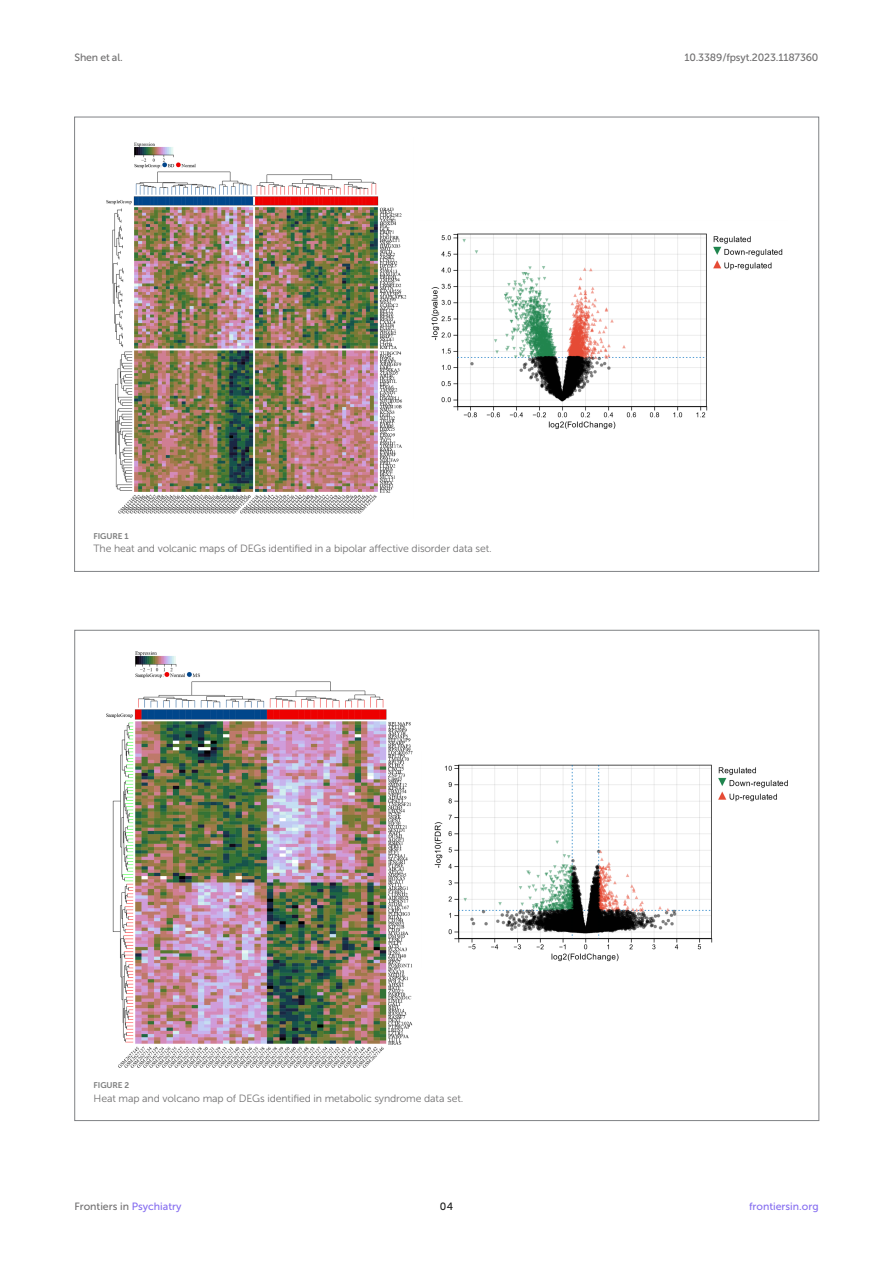
<style>
.page{position:relative;width:893px;height:1263px;background:#fff}
.page>*{position:absolute;margin:0;border:0;box-sizing:border-box;transform-origin:0 0}
.FIG_LEG{font:10.5px "Museo Sans 300";letter-spacing:-.01em;color:#706f70}
.t1{font:10.5px "Museo Sans 500";letter-spacing:-.015em;color:#706f70}
.t2{font:10.5px "Museo Sans 500";color:#856df0}
.t3{font:10.5px "Museo Sans 500";color:#1b1c1b}
.FIG_HD{font:8.25px "Museo Sans 700";letter-spacing:-.01em;color:#7e7f7f}
.s1{color:#856df0}
</style>
<div class="page">
<img style="left:106px;top:142px;width:677px;height:372px">
<img style="left:106px;top:651px;width:682px;height:417px">
<p class="t1" style="left:74px;top:51px;width:50px">Shen et al.</p>
<p class="t1" style="left:684px;top:51px;width:136px">10.3389/fpsyt.2023.1187360</p>
<p class="FIG_HD" style="left:94px;top:531px;width:37px">FIGURE 1</p>
<p class="FIG_LEG" style="left:94px;top:543px;width:400px">The heat and volcanic maps of DEGs identified in a bipolar affective disorder data set.</p>
<p class="FIG_HD" style="left:94px;top:1081px;width:37px">FIGURE 2</p>
<p class="FIG_LEG" style="left:94px;top:1092px;width:371px">Heat map and volcano map of DEGs identified in metabolic syndrome data set.</p>
<p class="t1" style="left:74px;top:1200px;width:109px">Frontiers in <span class="s1">Psychiatry</span></p>
<p class="t3" style="left:440px;top:1200px;width:15px">04</p>
<p class="t2" style="left:749px;top:1200px;width:71px">frontiersin.org</p>
</div>
